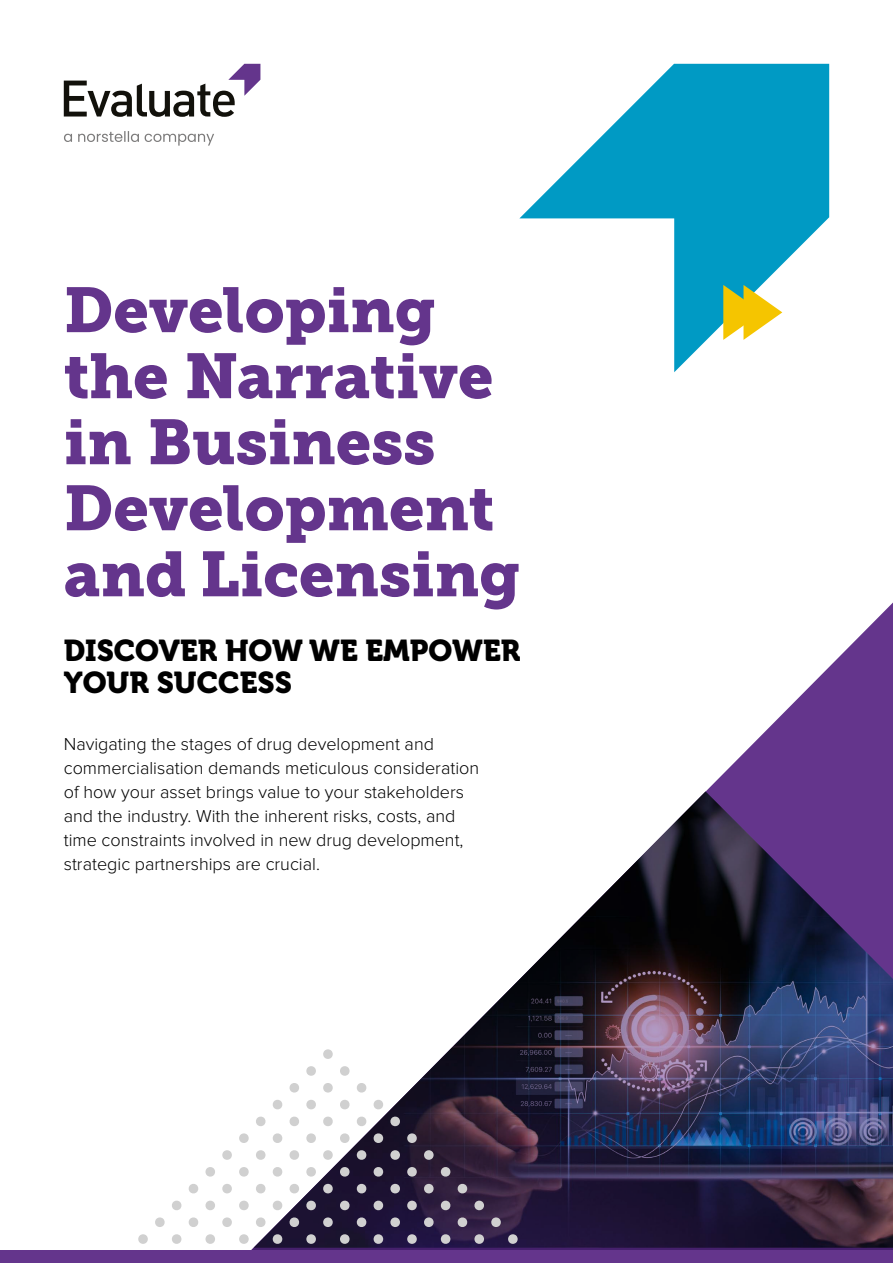
<style>
.page{position:relative;width:893px;height:1263px;background:#fff}
.page>*{position:absolute;margin:0;border:0;box-sizing:border-box;transform-origin:0 0}
.t1{font:63px/66px "Museo Slab 900";color:#64358c}
.t2{font:30px/32.4px "Museo 900";color:#000}
.t3{font:300 18px/24px "Proxima Nova";color:#000}
</style>
<div class="page">
<svg style="left:706px;top:602px;width:187px;height:189px"></svg>
<img style="left:251px;top:791px;width:642px;height:459px">
<svg style="left:64px;top:64px;width:196px;height:53px"></svg>
<svg style="left:64px;top:131px;width:150px;height:15px"></svg>
<svg style="left:519px;top:64px;width:310px;height:308px;fill:#009ac4"></svg>
<svg style="left:138px;top:1234px;width:10px;height:10px"></svg>
<svg style="left:155px;top:1217px;width:10px;height:10px"></svg>
<svg style="left:172px;top:1234px;width:10px;height:10px"></svg>
<svg style="left:172px;top:1200px;width:10px;height:10px"></svg>
<svg style="left:188px;top:1217px;width:11px;height:10px"></svg>
<svg style="left:205px;top:1234px;width:10px;height:10px"></svg>
<svg style="left:188px;top:1184px;width:11px;height:10px"></svg>
<svg style="left:205px;top:1200px;width:10px;height:10px"></svg>
<svg style="left:222px;top:1217px;width:10px;height:10px"></svg>
<svg style="left:239px;top:1234px;width:10px;height:10px"></svg>
<svg style="left:205px;top:1167px;width:10px;height:10px"></svg>
<svg style="left:222px;top:1184px;width:10px;height:10px"></svg>
<svg style="left:239px;top:1200px;width:10px;height:10px"></svg>
<svg style="left:255px;top:1217px;width:11px;height:10px"></svg>
<svg style="left:272px;top:1234px;width:11px;height:10px"></svg>
<svg style="left:222px;top:1150px;width:10px;height:10px"></svg>
<svg style="left:239px;top:1167px;width:10px;height:10px"></svg>
<svg style="left:255px;top:1183px;width:11px;height:11px"></svg>
<svg style="left:272px;top:1200px;width:11px;height:11px"></svg>
<svg style="left:289px;top:1217px;width:11px;height:10px"></svg>
<svg style="left:306px;top:1234px;width:10px;height:10px"></svg>
<svg style="left:239px;top:1133px;width:10px;height:10px"></svg>
<svg style="left:255px;top:1150px;width:11px;height:10px"></svg>
<svg style="left:272px;top:1166px;width:11px;height:11px"></svg>
<svg style="left:289px;top:1183px;width:11px;height:11px"></svg>
<svg style="left:306px;top:1200px;width:10px;height:11px"></svg>
<svg style="left:323px;top:1217px;width:10px;height:10px"></svg>
<svg style="left:339px;top:1234px;width:11px;height:10px"></svg>
<svg style="left:255px;top:1116px;width:11px;height:11px"></svg>
<svg style="left:272px;top:1133px;width:11px;height:10px"></svg>
<svg style="left:289px;top:1150px;width:11px;height:10px"></svg>
<svg style="left:306px;top:1166px;width:10px;height:11px"></svg>
<svg style="left:323px;top:1183px;width:10px;height:11px"></svg>
<svg style="left:339px;top:1200px;width:11px;height:11px"></svg>
<svg style="left:356px;top:1217px;width:11px;height:10px"></svg>
<svg style="left:373px;top:1234px;width:11px;height:10px"></svg>
<svg style="left:272px;top:1099px;width:11px;height:11px"></svg>
<svg style="left:289px;top:1116px;width:11px;height:11px"></svg>
<svg style="left:306px;top:1133px;width:10px;height:10px"></svg>
<svg style="left:323px;top:1150px;width:10px;height:10px"></svg>
<svg style="left:339px;top:1166px;width:11px;height:11px"></svg>
<svg style="left:356px;top:1183px;width:11px;height:11px"></svg>
<svg style="left:373px;top:1200px;width:11px;height:11px"></svg>
<svg style="left:390px;top:1217px;width:10px;height:10px"></svg>
<svg style="left:407px;top:1234px;width:10px;height:10px"></svg>
<svg style="left:289px;top:1082px;width:11px;height:11px"></svg>
<svg style="left:306px;top:1099px;width:10px;height:11px"></svg>
<svg style="left:323px;top:1116px;width:10px;height:11px"></svg>
<svg style="left:339px;top:1133px;width:11px;height:10px"></svg>
<svg style="left:356px;top:1150px;width:11px;height:10px"></svg>
<svg style="left:373px;top:1166px;width:11px;height:11px"></svg>
<svg style="left:390px;top:1183px;width:10px;height:11px"></svg>
<svg style="left:407px;top:1200px;width:10px;height:11px"></svg>
<svg style="left:423px;top:1217px;width:11px;height:10px"></svg>
<svg style="left:440px;top:1234px;width:11px;height:10px"></svg>
<svg style="left:306px;top:1066px;width:10px;height:10px"></svg>
<svg style="left:323px;top:1082px;width:10px;height:11px"></svg>
<svg style="left:339px;top:1099px;width:11px;height:11px"></svg>
<svg style="left:356px;top:1116px;width:11px;height:11px"></svg>
<svg style="left:373px;top:1133px;width:11px;height:10px"></svg>
<svg style="left:390px;top:1150px;width:10px;height:10px"></svg>
<svg style="left:407px;top:1166px;width:10px;height:11px"></svg>
<svg style="left:423px;top:1183px;width:11px;height:11px"></svg>
<svg style="left:440px;top:1200px;width:11px;height:11px"></svg>
<svg style="left:457px;top:1217px;width:11px;height:10px"></svg>
<svg style="left:474px;top:1234px;width:10px;height:10px"></svg>
<svg style="left:323px;top:1049px;width:10px;height:10px"></svg>
<svg style="left:339px;top:1066px;width:11px;height:10px"></svg>
<svg style="left:356px;top:1082px;width:11px;height:11px"></svg>
<svg style="left:373px;top:1099px;width:11px;height:11px"></svg>
<svg style="left:390px;top:1116px;width:10px;height:11px"></svg>
<svg style="left:407px;top:1133px;width:10px;height:10px"></svg>
<svg style="left:423px;top:1150px;width:11px;height:10px"></svg>
<svg style="left:440px;top:1166px;width:11px;height:11px"></svg>
<svg style="left:457px;top:1183px;width:11px;height:11px"></svg>
<svg style="left:474px;top:1200px;width:10px;height:11px"></svg>
<svg style="left:491px;top:1217px;width:10px;height:10px"></svg>
<svg style="left:508px;top:1234px;width:10px;height:10px"></svg>
<svg style="left:723px;top:285px;width:59px;height:55px"></svg>
<div style="left:0;top:1250px;width:893px;height:13px;background:#64358c"></div>
<h1 class="t1" style="left:64px;top:278px;width:458px">Developing the Narrative in Business<br>Development and Licensing</h1>
<h2 class="t2" style="left:64px;top:634px;width:458px">DISCOVER HOW WE EMPOWER<br>YOUR SUCCESS</h2>
<p class="t3" style="left:64px;top:732px;width:417px">Navigating the stages of drug development and commercialisation demands meticulous consideration of how your asset brings value to your stakeholders and the industry. With the inherent risks, costs, and time constraints involved in new drug development, strategic partnerships are crucial.</p>
</div>
